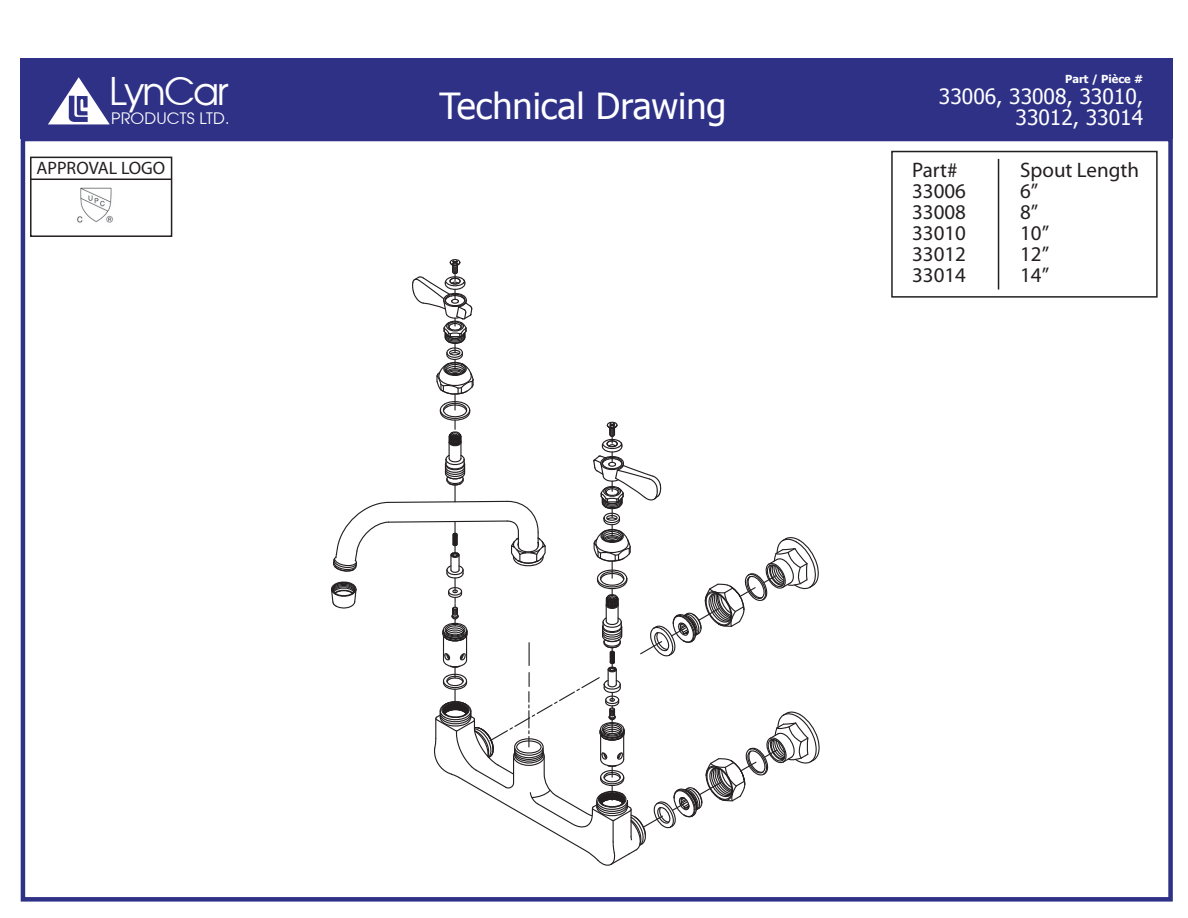
<style>
.page{position:relative;width:1188px;height:918px;background:#fff}
.page>*{position:absolute;margin:0;border:0;box-sizing:border-box;transform-origin:0 0}
.t1{font:38.25px "Avant Garde";letter-spacing:-.05em;color:#fff}
.t2{font:36px "Tahoma";color:#fff}
.t3{font:21px "Myriad Pro";color:#231f20}
.t4{font:21px "Tahoma";color:#fff}
.t5{font:18px "Myriad Pro";color:#231f20}
.t6{font:15.9px "Avant Garde";letter-spacing:.01em;color:#fff}
.t7{font:700 11.1px "Tahoma";color:#fff}
</style>
<div class="page">
<div style="left:21px;top:58px;width:1152px;height:81px;background:#2e3186"></div>
<div style="left:21px;top:137px;width:1152px;height:765px;border:4px solid #2e3186"></div>
<svg style="left:48px;top:77px;width:62px;height:47px"></svg>
<div style="left:30px;top:157px;width:142px;height:80px;border:2px solid #231f20"></div>
<hr style="left:31px;top:179px;width:141px;height:1px;background:#231f20">
<svg style="left:331px;top:259px;width:489px;height:607px"></svg>
<div style="left:891px;top:151px;width:267px;height:147px;border:2px solid #231f20"></div>
<hr style="left:998px;top:159px;width:1px;height:131px;background:#231f20">
<img style="left:77px;top:188px;width:36px;height:35px">
<h1 class="t1" style="left:109px;top:67px;width:121px">LynCar</h1>
<p class="t6" style="left:111px;top:108px;width:120px">PRODUCTS LTD.</p>
<h2 class="t2" style="left:440px;top:82px;width:288px">Technical Drawing</h2>
<p class="t7" style="left:1065px;top:72px;width:79px">Part / Pièce #</p>
<p class="t4" style="left:939px;top:83px;width:206px">33006, 33008, 33010,</p>
<p class="t4" style="left:1016px;top:104px;width:129px">33012, 33014</p>
<p class="t5" style="left:36px;top:157px;width:130px">APPROVAL LOGO</p>
<p class="t3" style="left:912px;top:157px;width:47px">Part#</p>
<p class="t3" style="left:1020px;top:157px;width:120px">Spout Length</p>
<p class="t3" style="left:912px;top:178px;width:55px">33006</p>
<p class="t3" style="left:1020px;top:178px;width:20px">6”</p>
<p class="t3" style="left:912px;top:199px;width:55px">33008</p>
<p class="t3" style="left:1020px;top:199px;width:20px">8”</p>
<p class="t3" style="left:912px;top:220px;width:55px">33010</p>
<p class="t3" style="left:1020px;top:220px;width:30px">10”</p>
<p class="t3" style="left:912px;top:241px;width:55px">33012</p>
<p class="t3" style="left:1020px;top:241px;width:30px">12”</p>
<p class="t3" style="left:912px;top:262px;width:55px">33014</p>
<p class="t3" style="left:1020px;top:262px;width:30px">14”</p>
</div>
